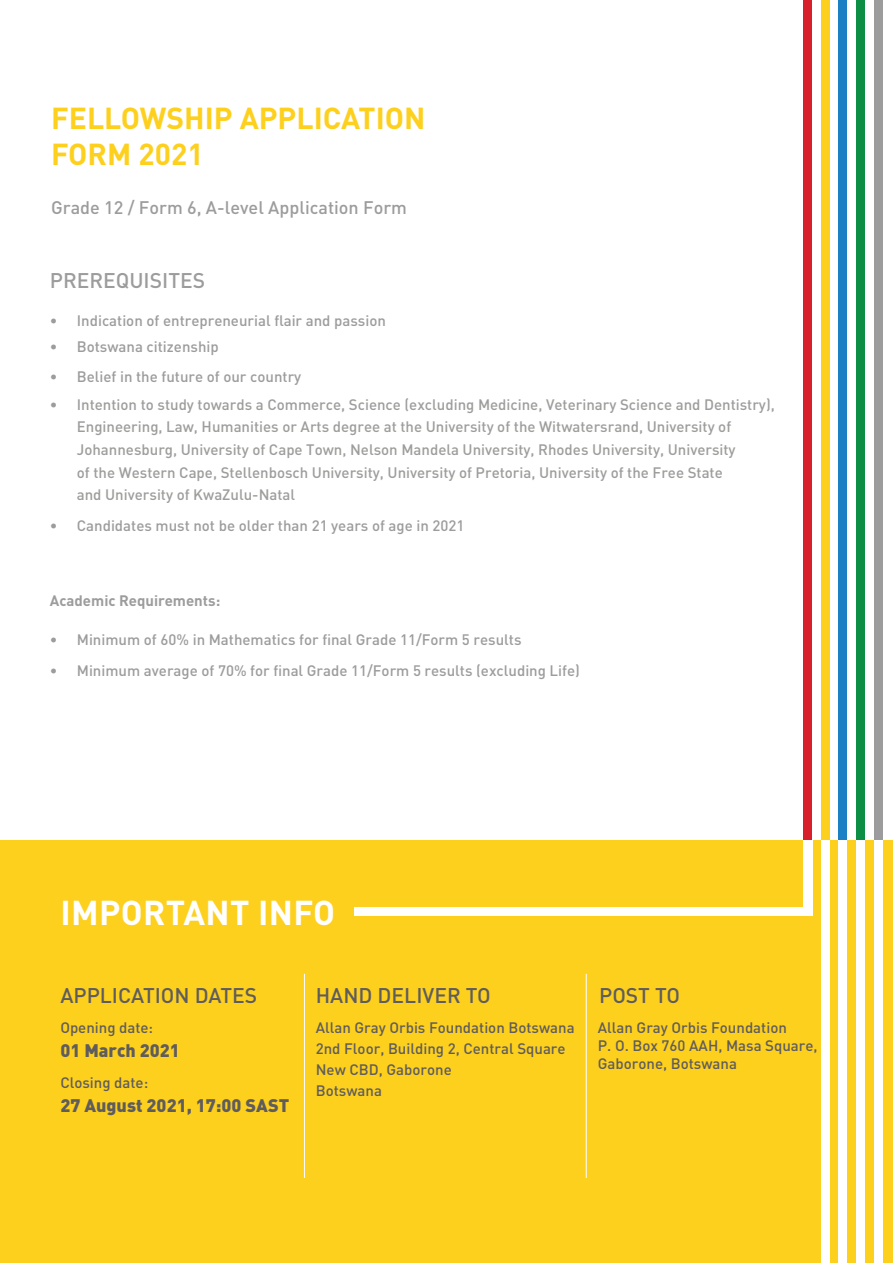
<style>
.page{position:relative;width:893px;height:1263px;background:#fff}
.page>*{position:absolute;margin:0;border:0;box-sizing:border-box;transform-origin:0 0}
.t1{font:700 34.05px "DIN Pro";letter-spacing:.01em;color:#fff}
.t2{font:700 30px/36px "DIN Pro";color:#fdd01e}
.t3{font:500 21px "DIN Pro";color:#5f5c5d}
.t4{font:500 21px "DIN Pro";color:#9d9c9d}
.t5{font:500 18px "DIN Pro";color:#9d9c9d}
.t6{font:900 18px "DIN Pro";color:#5f5c5d}
.t7{font:500 15px/22.5px "DIN Pro";color:#9d9d9c}
.t8{font:500 15px "DIN Pro";color:#9d9c9d}
.t9{font:500 15px/21px "DIN Pro";color:#5f5c5d}
.t10{font:700 15px "DIN Pro";color:#9d9c9d}
.s1{color:#9d9c9d}
</style>
<div class="page">
<div style="left:0;top:841px;width:893px;height:422px;background:#fdd01e"></div>
<div style="left:856px;top:0;width:9px;height:841px;background:#0c8f45"></div>
<div style="left:856px;top:841px;width:9px;height:422px;background:#fff"></div>
<div style="left:839px;top:0;width:8px;height:841px;background:#1b80c4"></div>
<div style="left:839px;top:841px;width:8px;height:422px;background:#fff"></div>
<div style="left:821px;top:0;width:9px;height:841px;background:#fdd01e"></div>
<div style="left:821px;top:841px;width:9px;height:422px;background:#fff"></div>
<div style="left:803px;top:0;width:9px;height:841px;background:#d81f2c"></div>
<div style="left:803px;top:841px;width:9px;height:75px;background:#fff"></div>
<div style="left:354px;top:907px;width:458px;height:9px;background:#fff"></div>
<div style="left:874px;top:0;width:8px;height:841px;background:#9d9c9d"></div>
<div style="left:874px;top:841px;width:8px;height:422px;background:#fff"></div>
<hr style="left:304px;top:974px;width:1px;height:204px;background:#fff">
<hr style="left:586px;top:974px;width:1px;height:204px;background:#fff">
<h2 class="t2" style="left:51px;top:99px;width:376px">FELLOWSHIP APPLICATION<br>FORM 2021</h2>
<p class="t5" style="left:51px;top:195px;width:357px">Grade 12 / Form 6, A-level Application Form</p>
<h3 class="t4" style="left:50px;top:266px;width:157px">PREREQUISITES</h3>
<p class="t8" style="left:50px;top:310px;width:338px">• Indication of entrepreneurial flair and passion</p>
<p class="t8" style="left:50px;top:337px;width:170px">• Botswana citizenship</p>
<p class="t8" style="left:50px;top:366px;width:253px">• Belief in the future of our country</p>
<p class="t7" style="left:77px;top:393px;width:699px;text-indent:-27px"><span class="s1">•</span> Intention to study towards a Commerce, Science (excluding Medicine, Veterinary Science and Dentistry), Engineering, Law, Humanities or Arts degree at the University of the Witwatersrand, University of Johannesburg, University of Cape Town, Nelson Mandela University, Rhodes University, University<br>of the Western Cape, Stellenbosch University, University of Pretoria, University of the Free State<br>and University of KwaZulu-Natal</p>
<p class="t8" style="left:50px;top:515px;width:416px">• Candidates must not be older than 21 years of age in 2021</p>
<p class="t10" style="left:50px;top:590px;width:172px">Academic Requirements:</p>
<p class="t8" style="left:50px;top:629px;width:473px">• Minimum of 60% in Mathematics for final Grade 11/Form 5 results</p>
<p class="t8" style="left:50px;top:660px;width:532px">• Minimum average of 70% for final Grade 11/Form 5 results (excluding Life)</p>
<h1 class="t1" style="left:61px;top:890px;width:276px">IMPORTANT INFO</h1>
<h3 class="t3" style="left:60px;top:981px;width:198px">APPLICATION DATES</h3>
<p class="t9" style="left:60px;top:1016px;width:94px">Opening date:</p>
<p class="t6" style="left:60px;top:1038px;width:121px">01 March 2021</p>
<p class="t9" style="left:60px;top:1071px;width:89px">Closing date:</p>
<p class="t6" style="left:60px;top:1093px;width:230px">27 August 2021, 17:00 SAST</p>
<h3 class="t3" style="left:316px;top:981px;width:176px">HAND DELIVER TO</h3>
<h3 class="t3" style="left:599px;top:981px;width:82px">POST TO</h3>
<p class="t9" style="left:316px;top:1016px;width:260px">Allan Gray Orbis Foundation Botswana<br>2nd Floor, Building 2, Central Square<br>New CBD, Gaborone<br>Botswana</p>
<p class="t9" style="left:598px;top:1018px;width:221px;line-height:18px">Allan Gray Orbis Foundation<br>P. O. Box 760 AAH, Masa Square,<br>Gaborone, Botswana</p>
</div>
